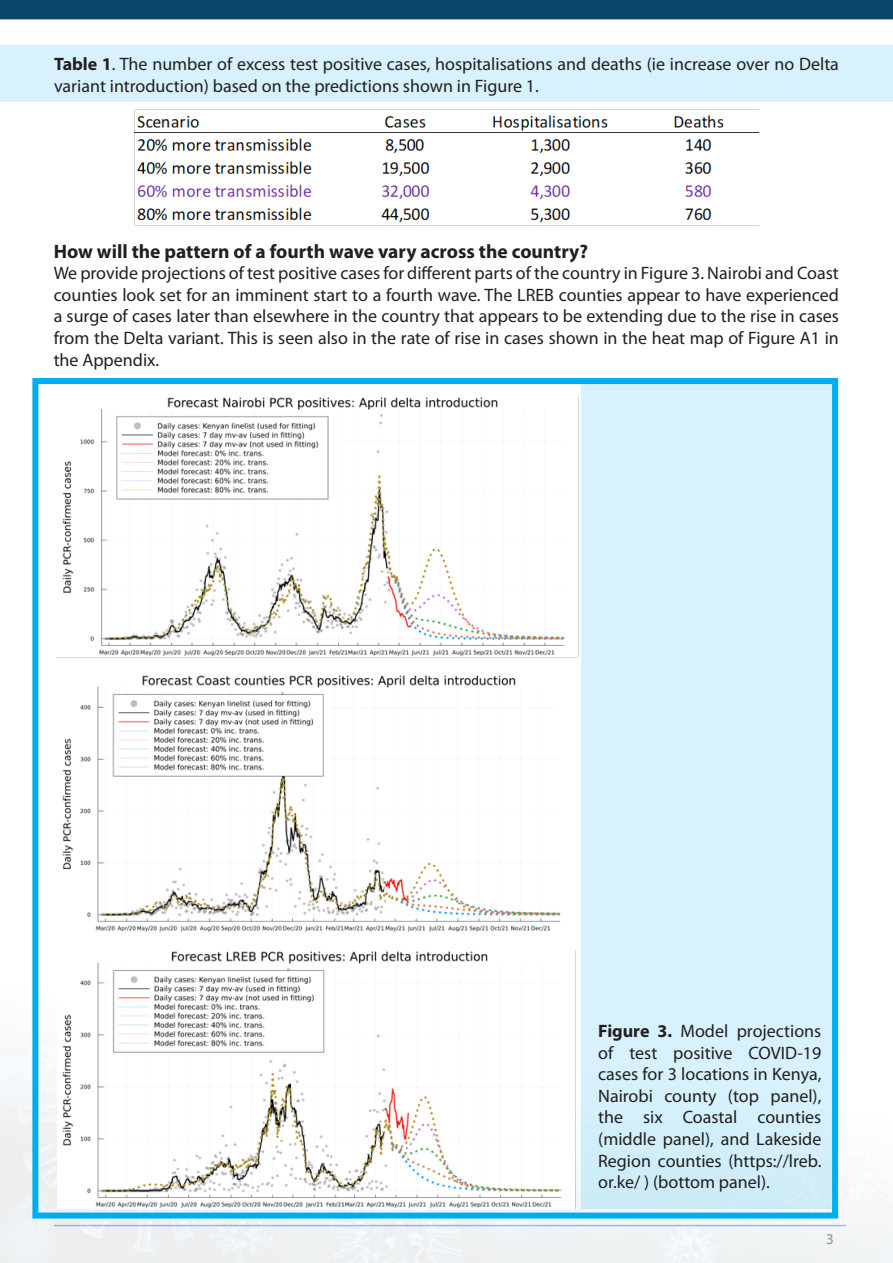
<style>
.page{position:relative;width:893px;height:1263px;background:#fff}
.page>*{position:absolute;margin:0;border:0;box-sizing:border-box;transform-origin:0 0}
.t1{font:700 19.5px "Myriad Pro";color:#231f20}
.t2{font:18px/21.6px "Myriad Pro";color:#231f20;text-align:justify}
.t3{font:15px "Myriad Pro";color:#95979a}
.s1{font-weight:700}
</style>
<div class="page">
<div style="left:0;top:0;width:893px;height:19px;background:#08476b"></div>
<div style="left:0;top:45px;width:893px;height:56px;background:#d7f2fc"></div>
<img style="left:0;top:905px;width:893px;height:358px">
<div style="left:582px;top:378px;width:256px;height:831px;background:#d7f2fc"></div>
<img style="left:134px;top:109px;width:625px;height:116px">
<img style="left:62px;top:397px;width:503px;height:259px">
<img style="left:58px;top:675px;width:515px;height:257px">
<img style="left:58px;top:950px;width:517px;height:259px">
<div style="left:32px;top:378px;width:806px;height:840px;border:6px solid #00aeef"></div>
<p class="t2" style="left:54px;top:53px;width:786px"><span class="s1">Table 1</span>. The number of excess test positive cases, hospitalisations and deaths (ie increase over no Delta variant introduction) based on the predictions shown in Figure 1.</p>
<p class="t1" style="left:54px;top:238px;width:536px">How will the pattern of a fourth wave vary across the country?</p>
<p class="t2" style="left:54px;top:262px;width:787px">We provide projections of test positive cases for different parts of the country in Figure 3. Nairobi and Coast counties look set for an imminent start to a fourth wave. The LREB counties appear to have experienced a surge of cases later than elsewhere in the country that appears to be extending due to the rise in cases from the Delta variant. This is seen also in the rate of rise in cases shown in the heat map of Figure A1 in the Appendix.</p>
<p class="t2" style="left:598px;top:1020px;width:225px"><span class="s1">Figure 3.</span> Model projections of test positive COVID-19 cases for 3 locations in Kenya, Nairobi county (top panel), the six Coastal counties (middle panel), and Lakeside Region counties (https://lreb. or.ke/ ) (bottom panel).</p>
<p class="t3" style="left:826px;top:1230px;width:9px">3</p>
</div>
